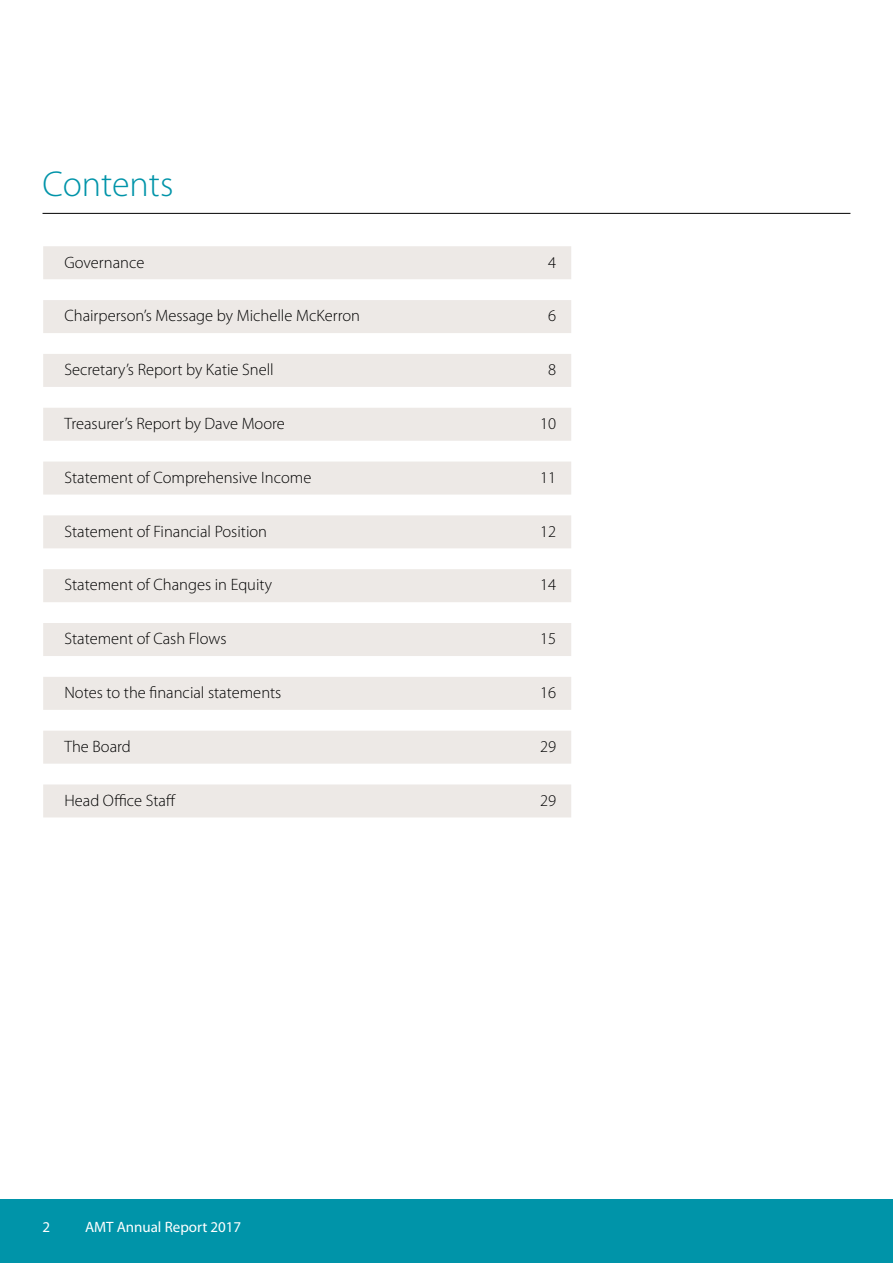
<style>
.page{position:relative;width:893px;height:1263px;background:#fff}
.page>*{position:absolute;margin:0;border:0;box-sizing:border-box;transform-origin:0 0}
.Heading2{font:300 36px "Myriad Pro";color:#0094a9}
.t1{font:300 16.5px "Myriad Pro";color:#000}
.t2{font:15px "Myriad Pro";color:#fff}
</style>
<div class="page">
<div style="left:0;top:1199px;width:893px;height:64px;background:#0094a9"></div>
<div style="left:43px;top:246px;width:528px;height:33px;background:#ede9e6"></div>
<div style="left:43px;top:300px;width:528px;height:33px;background:#ede9e6"></div>
<div style="left:43px;top:354px;width:528px;height:33px;background:#ede9e6"></div>
<div style="left:43px;top:408px;width:528px;height:33px;background:#ede9e6"></div>
<div style="left:43px;top:461px;width:528px;height:33px;background:#ede9e6"></div>
<div style="left:43px;top:515px;width:528px;height:33px;background:#ede9e6"></div>
<div style="left:43px;top:569px;width:528px;height:33px;background:#ede9e6"></div>
<div style="left:43px;top:623px;width:528px;height:33px;background:#ede9e6"></div>
<div style="left:43px;top:677px;width:528px;height:33px;background:#ede9e6"></div>
<div style="left:43px;top:731px;width:528px;height:33px;background:#ede9e6"></div>
<div style="left:43px;top:784px;width:528px;height:33px;background:#ede9e6"></div>
<hr style="left:43px;top:213px;width:807px;height:1px;background:#000">
<h2 class="Heading2" style="left:43px;top:162px;width:132px">Contents</h2>
<p class="t1" style="left:64px;top:252px;width:81px">Governance</p>
<p class="t1" style="left:548px;top:252px;width:10px">4</p>
<p class="t1" style="left:64px;top:306px;width:297px">Chairperson’s Message by Michelle McKerron</p>
<p class="t1" style="left:548px;top:306px;width:10px">6</p>
<p class="t1" style="left:64px;top:360px;width:211px">Secretary’s Report by Katie Snell</p>
<p class="t1" style="left:548px;top:360px;width:10px">8</p>
<p class="t1" style="left:64px;top:414px;width:222px">Treasurer’s Report by Dave Moore</p>
<p class="t1" style="left:540px;top:414px;width:18px">10</p>
<p class="t1" style="left:64px;top:467px;width:248px">Statement of Comprehensive Income</p>
<p class="t1" style="left:540px;top:467px;width:18px">11</p>
<p class="t1" style="left:64px;top:521px;width:204px">Statement of Financial Position</p>
<p class="t1" style="left:540px;top:521px;width:18px">12</p>
<p class="t1" style="left:64px;top:575px;width:209px">Statement of Changes in Equity</p>
<p class="t1" style="left:540px;top:575px;width:18px">14</p>
<p class="t1" style="left:64px;top:629px;width:164px">Statement of Cash Flows</p>
<p class="t1" style="left:540px;top:629px;width:18px">15</p>
<p class="t1" style="left:64px;top:683px;width:218px">Notes to the financial statements</p>
<p class="t1" style="left:540px;top:683px;width:18px">16</p>
<p class="t1" style="left:64px;top:736px;width:68px">The Board</p>
<p class="t1" style="left:540px;top:736px;width:18px">29</p>
<p class="t1" style="left:64px;top:790px;width:113px">Head Office Staff</p>
<p class="t1" style="left:540px;top:790px;width:18px">29</p>
<p class="t2" style="left:43px;top:1217px;width:9px">2</p>
<p class="t2" style="left:85px;top:1217px;width:158px">AMT Annual Report 2017</p>
</div>
